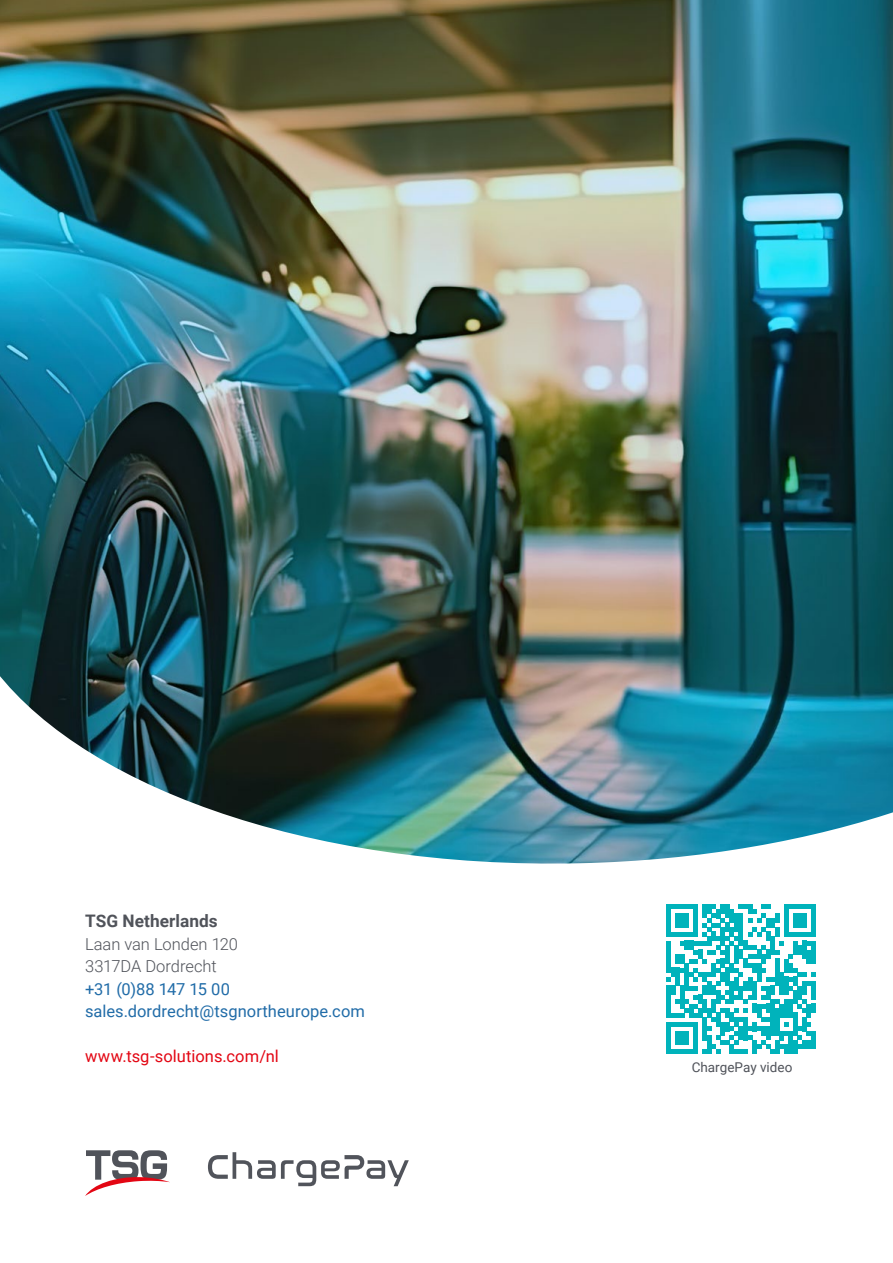
<style>
.page{position:relative;width:893px;height:1263px;background:#fff}
.page>*{position:absolute;margin:0;border:0;box-sizing:border-box;transform-origin:0 0}
.t1{font:700 17.25px "Roboto";letter-spacing:.005em;color:#50535a}
.t2{font:16.5px/22.5px "Roboto";letter-spacing:.005em;color:#216ca8}
.t3{font:300 16.5px/22.5px "Roboto";letter-spacing:-.005em;color:#50535a}
.t4{font:16.5px "Roboto";color:#e30613}
.t5{font:13.5px "Roboto";color:#50535a}
</style>
<div class="page">
<img style="left:0;top:0;width:893px;height:659px">
<img style="left:0;top:659px;width:893px;height:528px">
<svg style="left:666px;top:905px;width:149px;height:148px"></svg>
<svg style="left:85px;top:1150px;width:85px;height:46px"></svg>
<svg style="left:208px;top:1152px;width:201px;height:34px"></svg>
<p class="t1" style="left:85px;top:909px;width:134px">TSG Netherlands</p>
<p class="t3" style="left:85px;top:932px;width:154px">Laan van Londen 120<br>3317DA Dordrecht</p>
<p class="t2" style="left:85px;top:977px;width:281px">+31 (0)88 147 15 00 sales.dordrecht@tsgnortheurope.com</p>
<p class="t4" style="left:85px;top:1045px;width:195px">www.tsg-solutions.com/nl</p>
<p class="t5" style="left:692px;top:1057px;width:102px">ChargePay video</p>
</div>
